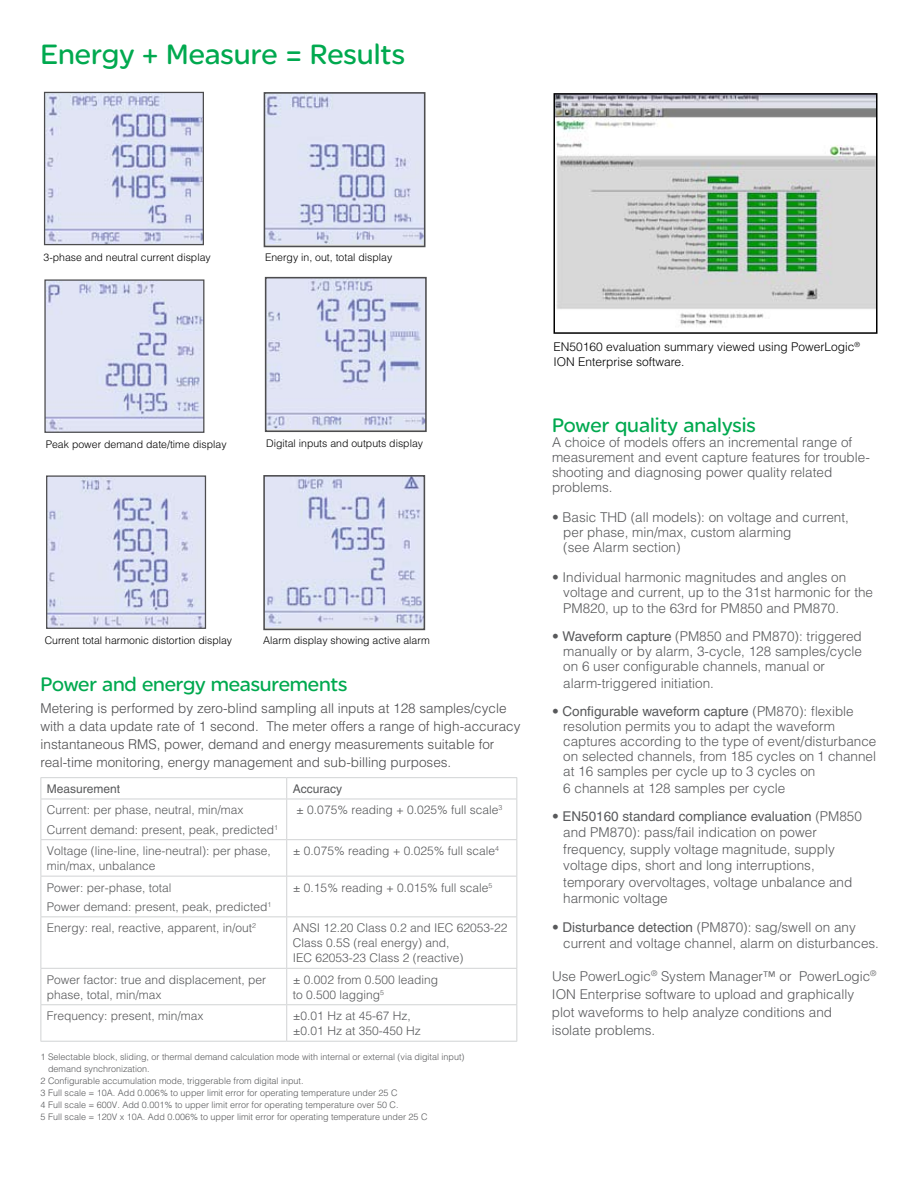
<style>
.page{position:relative;width:918px;height:1188px;background:#fff}
.page>*{position:absolute;margin:0;border:0;box-sizing:border-box;transform-origin:0 0}
.t1{font:30px "SE Optimist";color:#00a94f}
.t2{font:21px "SE Optimist";letter-spacing:-.01em;color:#00a94f}
.t3{font:300 13.5px/15px "Helvetica";color:#58595b}
.t4{font:300 13.5px/18px "Helvetica";color:#4d4d4f}
.t5{font:300 12px/15px "Helvetica";color:#58595b}
.t6{font:300 12px/15px "Helvetica";color:#000}
.t7{font:12px "Helvetica";color:#58595b}
.t8{font:300 10.5px "Helvetica";color:#000}
.t9{font:300 9px "Helvetica";color:#58595b}
.s1{font-weight:400}
</style>
<div class="page">
<img style="left:267px;top:95px;width:155px;height:149px">
<div style="left:264px;top:92px;width:161px;height:155px;border:2px solid #4d4d4f"></div>
<img style="left:268px;top:280px;width:156px;height:149px">
<div style="left:265px;top:277px;width:162px;height:155px;border:2px solid #4d4d4f"></div>
<img style="left:48px;top:477px;width:156px;height:150px">
<div style="left:46px;top:475px;width:160px;height:154px;border:1px solid #4d4d4f"></div>
<img style="left:46px;top:94px;width:156px;height:149px">
<div style="left:44px;top:92px;width:160px;height:153px;border:1px solid #4d4d4f"></div>
<img style="left:46px;top:281px;width:156px;height:150px">
<div style="left:44px;top:279px;width:160px;height:154px;border:1px solid #4d4d4f"></div>
<img style="left:266px;top:478px;width:156px;height:149px">
<div style="left:263px;top:475px;width:162px;height:155px;border:2px solid #4d4d4f"></div>
<hr style="left:40px;top:777px;width:247px;height:1px;background:#d1d3d4">
<svg style="left:40px;top:778px;width:1px;height:21px"></svg>
<hr style="left:287px;top:777px;width:230px;height:1px;background:#d1d3d4">
<svg style="left:286px;top:778px;width:1px;height:21px"></svg>
<svg style="left:516px;top:778px;width:1px;height:21px"></svg>
<hr style="left:40px;top:799px;width:247px;height:1px;background:#d1d3d4">
<hr style="left:40px;top:799px;width:1px;height:40px;background:#d1d3d4">
<hr style="left:287px;top:799px;width:230px;height:1px;background:#d1d3d4">
<hr style="left:286px;top:799px;width:1px;height:40px;background:#d1d3d4">
<hr style="left:516px;top:799px;width:1px;height:40px;background:#d1d3d4">
<hr style="left:40px;top:839px;width:247px;height:1px;background:#d1d3d4">
<hr style="left:40px;top:840px;width:1px;height:36px;background:#d1d3d4">
<hr style="left:287px;top:839px;width:230px;height:1px;background:#d1d3d4">
<hr style="left:286px;top:840px;width:1px;height:36px;background:#d1d3d4">
<hr style="left:516px;top:840px;width:1px;height:36px;background:#d1d3d4">
<hr style="left:40px;top:876px;width:247px;height:1px;background:#d1d3d4">
<hr style="left:40px;top:877px;width:1px;height:39px;background:#d1d3d4">
<hr style="left:287px;top:876px;width:230px;height:1px;background:#d1d3d4">
<hr style="left:286px;top:877px;width:1px;height:39px;background:#d1d3d4">
<hr style="left:516px;top:877px;width:1px;height:39px;background:#d1d3d4">
<hr style="left:40px;top:916px;width:247px;height:1px;background:#d1d3d4">
<hr style="left:40px;top:917px;width:1px;height:51px;background:#d1d3d4">
<hr style="left:287px;top:916px;width:230px;height:1px;background:#d1d3d4">
<hr style="left:286px;top:917px;width:1px;height:51px;background:#d1d3d4">
<hr style="left:516px;top:917px;width:1px;height:51px;background:#d1d3d4">
<hr style="left:40px;top:968px;width:247px;height:1px;background:#d1d3d4">
<hr style="left:40px;top:969px;width:1px;height:35px;background:#d1d3d4">
<hr style="left:287px;top:968px;width:230px;height:1px;background:#d1d3d4">
<hr style="left:286px;top:969px;width:1px;height:35px;background:#d1d3d4">
<hr style="left:516px;top:969px;width:1px;height:35px;background:#d1d3d4">
<hr style="left:40px;top:1004px;width:247px;height:1px;background:#d1d3d4">
<hr style="left:40px;top:1005px;width:1px;height:36px;background:#d1d3d4">
<hr style="left:287px;top:1004px;width:230px;height:1px;background:#d1d3d4">
<hr style="left:286px;top:1005px;width:1px;height:36px;background:#d1d3d4">
<hr style="left:516px;top:1005px;width:1px;height:36px;background:#d1d3d4">
<hr style="left:40px;top:1041px;width:247px;height:1px;background:#d1d3d4">
<hr style="left:287px;top:1041px;width:230px;height:1px;background:#d1d3d4">
<img style="left:557px;top:96px;width:318px;height:229px">
<div style="left:554px;top:93px;width:324px;height:241px;border:2px solid #000"></div>
<h1 class="t1" style="left:40px;top:37px;width:366px">Energy + Measure = Results</h1>
<p class="t8" style="left:43px;top:250px;width:169px">3-phase and neutral current display</p>
<p class="t8" style="left:265px;top:251px;width:129px">Energy in, out, total display</p>
<p class="t8" style="left:46px;top:438px;width:182px">Peak power demand date/time display</p>
<p class="t8" style="left:266px;top:437px;width:158px">Digital inputs and outputs display</p>
<p class="t8" style="left:45px;top:634px;width:189px">Current total harmonic distortion display</p>
<p class="t8" style="left:263px;top:634px;width:168px">Alarm display showing active alarm</p>
<h2 class="t2" style="left:40px;top:672px;width:308px">Power and energy measurements</h2>
<p class="t4" style="left:40px;top:699px;width:481px">Metering is performed by zero-blind sampling all inputs at 128 samples/cycle with a data update rate of 1 second. The meter offers a range of high-accuracy instantaneous RMS, power, demand and energy measurements suitable for real-time monitoring, energy management and sub-billing purposes.</p>
<p class="t7" style="left:47px;top:782px;width:75px">Measurement</p>
<p class="t7" style="left:293px;top:782px;width:51px">Accuracy</p>
<p class="t5" style="left:47px;top:800px;width:233px;line-height:19.2px">Current: per phase, neutral, min/max<br>Current demand: present, peak, predicted<sup>1</sup></p>
<p class="t5" style="left:296px;top:802px;width:208px">± 0.075% reading + 0.025% full scale<sup>3</sup></p>
<p class="t5" style="left:47px;top:843px;width:226px">Voltage (line-line, line-neutral): per phase, min/max, unbalance</p>
<p class="t5" style="left:293px;top:843px;width:208px">± 0.075% reading + 0.025% full scale<sup>4</sup></p>
<p class="t5" style="left:47px;top:877px;width:226px;line-height:19.2px">Power: per-phase, total<br>Power demand: present, peak, predicted<sup>1</sup></p>
<p class="t5" style="left:293px;top:879px;width:201px">± 0.15% reading + 0.015% full scale<sup>5</sup></p>
<p class="t5" style="left:47px;top:920px;width:211px">Energy: real, reactive, apparent, in/out<sup>2</sup></p>
<p class="t5" style="left:293px;top:920px;width:216px">ANSI 12.20 Class 0.2 and IEC 62053-22<br>Class 0.5S (real energy) and,<br>IEC 62053-23 Class 2 (reactive)</p>
<p class="t5" style="left:47px;top:972px;width:221px">Power factor: true and displacement, per phase, total, min/max</p>
<p class="t5" style="left:293px;top:972px;width:147px">± 0.002 from 0.500 leading to 0.500 lagging<sup>5</sup></p>
<p class="t5" style="left:47px;top:1008px;width:158px">Frequency: present, min/max</p>
<p class="t5" style="left:293px;top:1008px;width:129px">±0.01 Hz at 45-67 Hz, ±0.01 Hz at 350-450 Hz</p>
<p class="t9" style="left:40px;top:1051px;width:426px">1 Selectable block, sliding, or thermal demand calculation mode with internal or external (via digital input)</p>
<p class="t9" style="left:48px;top:1063px;width:103px">demand synchronization.</p>
<p class="t9" style="left:40px;top:1075px;width:265px">2 Configurable accumulation mode, triggerable from digital input.</p>
<p class="t9" style="left:40px;top:1087px;width:359px">3 Full scale = 10A. Add 0.006% to upper limit error for operating temperature under 25 C</p>
<p class="t9" style="left:40px;top:1099px;width:360px">4 Full scale = 600V. Add 0.001% to upper limit error for operating temperature over 50 C.</p>
<p class="t9" style="left:40px;top:1111px;width:389px">5 Full scale = 120V x 10A. Add 0.006% to upper limit error for operating temperature under 25 C</p>
<p class="t6" style="left:554px;top:339px;width:308px">EN50160 evaluation summary viewed using PowerLogic<sup>®<br></sup>ION Enterprise software.</p>
<h2 class="t2" style="left:552px;top:413px;width:205px">Power quality analysis</h2>
<p class="t3" style="left:552px;top:434px;width:319px">A choice of models offers an incremental range of measurement and event capture features for trouble&shy;shooting and diagnosing power quality related problems.</p>
<p class="t3" style="left:563px;top:509px;width:287px;text-indent:-11px">• Basic THD (all models): on voltage and current, per phase, min/max, custom alarming<br>(see Alarm section)</p>
<p class="t3" style="left:563px;top:569px;width:311px;text-indent:-11px">• Individual harmonic magnitudes and angles on voltage and current, up to the 31st harmonic for the</p>
<p class="t3" style="left:563px;top:600px;width:277px">PM820, up to the 63rd for PM850 and PM870.</p>
<p class="t3" style="left:563px;top:629px;width:300px;text-align:justify;text-indent:-11px">• <span class="s1">Waveform capture</span> (PM850 and PM870): triggered manually or by alarm, 3-cycle, 128 samples/cycle on 6 user configurable channels, manual or</p>
<p class="t3" style="left:563px;top:675px;width:152px">alarm-triggered initiation.</p>
<p class="t3" style="left:563px;top:703px;width:315px;text-indent:-11px">• <span class="s1">Configurable waveform capture</span> (PM870): flexible resolution permits you to adapt the waveform captures according to the type of event/disturbance on selected channels, from 185 cycles on 1 channel at 16 samples per cycle up to 3 cycles on</p>
<p class="t3" style="left:563px;top:780px;width:224px">6 channels at 128 samples per cycle</p>
<p class="t3" style="left:563px;top:807px;width:300px;line-height:16.5px;text-indent:-11px">• <span class="s1">EN50160 standard compliance evaluation</span> (PM850 and PM870): pass/fail indication on power frequency, supply voltage magnitude, supply voltage dips, short and long interruptions, temporary overvoltages, voltage unbalance and harmonic voltage</p>
<p class="t3" style="left:563px;top:918px;width:317px;line-height:16.5px;text-indent:-11px">• <span class="s1">Disturbance detection</span> (PM870): sag/swell on any current and voltage channel, alarm on disturbances.</p>
<p class="t3" style="left:552px;top:966px;width:326px;line-height:18px">Use PowerLogic<sup>®</sup> System Manager™ or PowerLogic<sup>® </sup>ION Enterprise software to upload and graphically plot waveforms to help analyze conditions and<br>isolate problems.</p>
</div>
